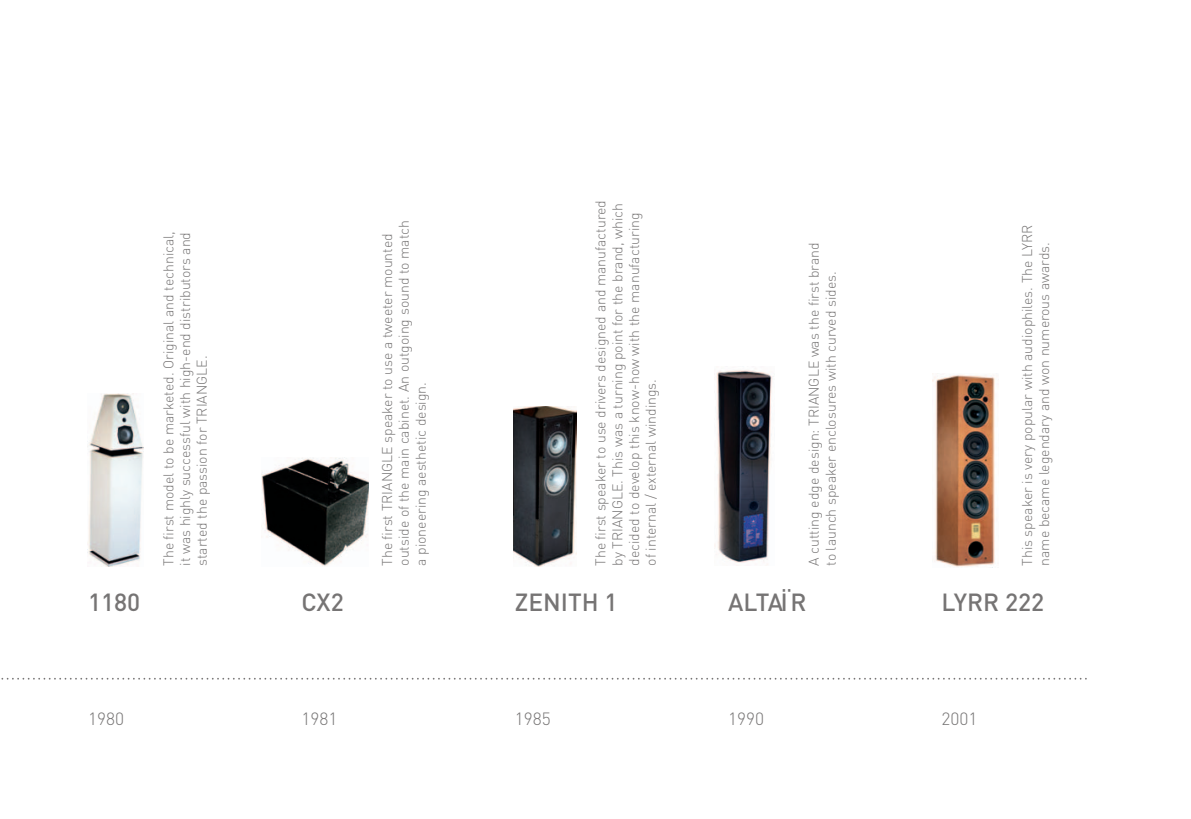
<style>
.page{position:relative;width:1191px;height:819px;background:#fff}
.page>*{position:absolute;margin:0;border:0;box-sizing:border-box;transform-origin:0 0}
.t1{font:500 24.5px "DIN";color:#767474}
.t2{font:300 17.5px "DIN";color:#767474}
.t3{font:300 14px/16.8px "DIN";color:#767474}
</style>
<div class="page">
<img style="left:932px;top:373px;width:63px;height:194px">
<img style="left:513px;top:406px;width:64px;height:160px">
<img style="left:714px;top:370px;width:59px;height:195px">
<img style="left:261px;top:457px;width:108px;height:109px">
<svg style="left:1px;top:677px;width:1085px;height:2px"></svg>
<img style="left:87px;top:394px;width:56px;height:172px">
<h1 class="t1" style="left:88px;top:586px;width:54px">1180</h1>
<p class="t3" style="left:160px;top:566px;width:336px;text-align:justify;rotate:-90deg">The first model to be marketed. Original and technical, it was highly successful with high-end distributors and started the passion for TRIANGLE.</p>
<p class="t2" style="left:88px;top:708px;width:37px">1980</p>
<h1 class="t1" style="left:301px;top:586px;width:44px">CX2</h1>
<p class="t3" style="left:378px;top:566px;width:347px;rotate:-90deg">The first TRIANGLE speaker to use a tweeter mounted outside of the main cabinet. An outgoing sound to match a pioneering aesthetic design.</p>
<p class="t2" style="left:301px;top:708px;width:37px">1981</p>
<p class="t3" style="left:592px;top:566px;width:367px;rotate:-90deg">The first speaker to use drivers designed and manufactured by TRIANGLE. This was a turning point for the brand, which decided to develop this know-how with the manufacturing of internal / external windings.</p>
<p class="t3" style="left:805px;top:566px;width:325px;rotate:-90deg">A cutting edge design: TRIANGLE was the first brand to launch speaker enclosures with curved sides.</p>
<p class="t3" style="left:1018px;top:566px;width:342px;rotate:-90deg">This speaker is very popular with audiophiles. The LYRR name became legendary and won numerous awards.</p>
<h1 class="t1" style="left:515px;top:586px;width:104px">ZENITH 1</h1>
<h1 class="t1" style="left:728px;top:586px;width:80px">ALTAÏR</h1>
<h1 class="t1" style="left:941px;top:586px;width:104px">LYRR 222</h1>
<p class="t2" style="left:515px;top:708px;width:37px">1985</p>
<p class="t2" style="left:728px;top:708px;width:37px">1990</p>
<p class="t2" style="left:941px;top:708px;width:37px">2001</p>
</div>
